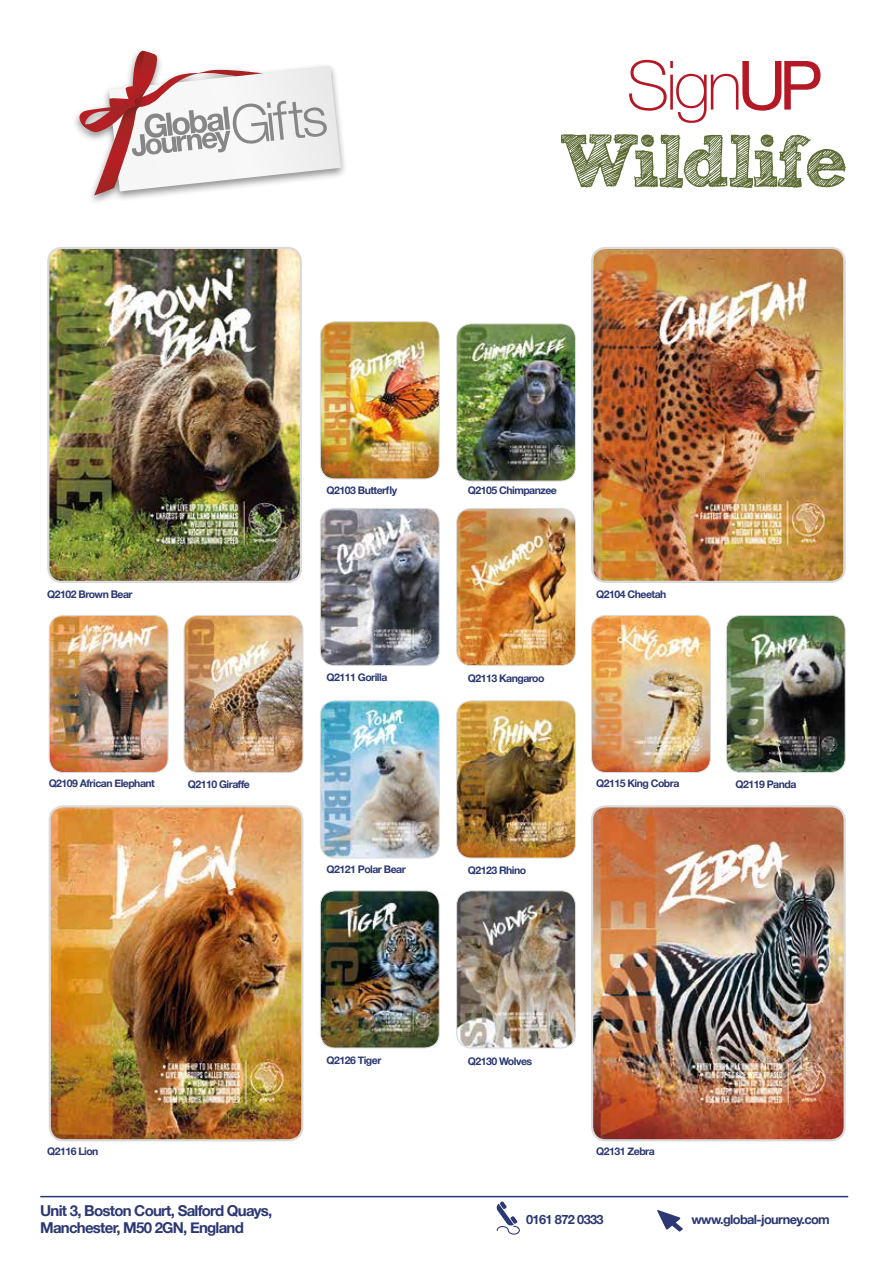
<style>
.page{position:relative;width:893px;height:1263px;background:#fff}
.page>*{position:absolute;margin:0;border:0;box-sizing:border-box;transform-origin:0 0}
.t1{font:700 73.95px "freeversion Sketch Block";letter-spacing:-.05em;color:#5c6b34}
.t2{font:100 67.95px "Helvetica Neue";color:#b51824}
.t3{font:700 15px/16.5px "Helvetica Neue";letter-spacing:-.05em;color:#2b3873}
.t4{font:700 12.75px "Helvetica Neue";letter-spacing:-.05em;color:#2b3873}
.t5{font:700 10.5px "Helvetica Neue";letter-spacing:-.05em;color:#2b3873}
.s1{font-weight:400}
</style>
<div class="page">
<svg style="left:75px;top:51px;width:266px;height:146px"></svg>
<hr style="left:40px;top:1196px;width:808px;height:1px;background:#283583">
<svg style="left:496px;top:1201px;width:24px;height:33px"></svg>
<svg style="left:657px;top:1210px;width:26px;height:21px"></svg>
<img style="left:458px;top:325px;width:117px;height:156px">
<div style="left:456px;top:323px;width:120px;height:158px;border:1px solid #dadada;border-radius:15px"></div>
<img style="left:320px;top:323px;width:118px;height:156px">
<div style="left:320px;top:321px;width:120px;height:158px;border:1px solid #dadada;border-radius:15px"></div>
<img style="left:49px;top:615px;width:118px;height:157px">
<div style="left:49px;top:615px;width:120px;height:158px;border:1px solid #dadada;border-radius:15px"></div>
<img style="left:458px;top:508px;width:117px;height:158px">
<div style="left:456px;top:508px;width:120px;height:158px;border:1px solid #dadada;border-radius:15px"></div>
<img style="left:591px;top:615px;width:118px;height:157px">
<div style="left:591px;top:615px;width:120px;height:158px;border:1px solid #dadada;border-radius:15px"></div>
<img style="left:726px;top:615px;width:118px;height:157px">
<div style="left:726px;top:615px;width:120px;height:158px;border:1px solid #dadada;border-radius:15px"></div>
<img style="left:320px;top:702px;width:119px;height:156px">
<div style="left:320px;top:700px;width:120px;height:158px;border:1px solid #dadada;border-radius:15px"></div>
<img style="left:458px;top:702px;width:117px;height:156px">
<div style="left:456px;top:700px;width:120px;height:158px;border:1px solid #dadada;border-radius:15px"></div>
<img style="left:320px;top:892px;width:119px;height:156px">
<div style="left:320px;top:890px;width:120px;height:158px;border:1px solid #dadada;border-radius:15px"></div>
<img style="left:594px;top:250px;width:249px;height:330px">
<div style="left:591px;top:247px;width:255px;height:336px;border:2px solid #dadada;border-radius:14px"></div>
<img style="left:50px;top:250px;width:249px;height:330px">
<div style="left:47px;top:247px;width:255px;height:336px;border:2px solid #dadada;border-radius:14px"></div>
<img style="left:593px;top:808px;width:250px;height:331px">
<div style="left:591px;top:805px;width:255px;height:336px;border:2px solid #dadada;border-radius:14px"></div>
<img style="left:51px;top:808px;width:251px;height:332px">
<div style="left:49px;top:805px;width:254px;height:336px;border:2px solid #dadada;border-radius:14px"></div>
<img style="left:184px;top:615px;width:119px;height:157px">
<div style="left:184px;top:615px;width:119px;height:158px;border:1px solid #dadada;border-radius:15px"></div>
<img style="left:320px;top:508px;width:118px;height:158px">
<div style="left:320px;top:508px;width:120px;height:158px;border:1px solid #dadada;border-radius:15px"></div>
<img style="left:458px;top:892px;width:117px;height:156px">
<div style="left:456px;top:890px;width:120px;height:158px;border:1px solid #dadada;border-radius:15px"></div>
<h2 class="t2" style="left:626px;top:34px;width:198px">Sign<span class="s1">UP</span></h2>
<h1 class="t1" style="left:558px;top:134px;width:292px">Wildlife</h1>
<p class="t5" style="left:327px;top:482px;width:72px">Q2103 Butterfly</p>
<p class="t5" style="left:468px;top:482px;width:90px">Q2105 Chimpanzee</p>
<p class="t5" style="left:47px;top:586px;width:87px">Q2102 Brown Bear</p>
<p class="t5" style="left:596px;top:586px;width:72px">Q2104 Cheetah</p>
<p class="t5" style="left:49px;top:775px;width:108px">Q2109 African Elephant</p>
<p class="t5" style="left:188px;top:776px;width:64px">Q2110 Giraffe</p>
<p class="t5" style="left:327px;top:669px;width:62px">Q2111 Gorilla</p>
<p class="t5" style="left:468px;top:670px;width:78px">Q2113 Kangaroo</p>
<p class="t5" style="left:327px;top:861px;width:81px">Q2121 Polar Bear</p>
<p class="t5" style="left:468px;top:862px;width:60px">Q2123 Rhino</p>
<p class="t5" style="left:596px;top:775px;width:85px">Q2115 King Cobra</p>
<p class="t5" style="left:735px;top:776px;width:62px">Q2119 Panda</p>
<p class="t5" style="left:327px;top:1052px;width:56px">Q2126 Tiger</p>
<p class="t5" style="left:468px;top:1053px;width:66px">Q2130 Wolves</p>
<p class="t5" style="left:47px;top:1143px;width:53px">Q2116 Lion</p>
<p class="t5" style="left:596px;top:1143px;width:60px">Q2131 Zebra</p>
<h3 class="t3" style="left:40px;top:1203px;width:234px">Unit 3, Boston Court, Salford Quays,<br>Manchester, M50 2GN, England</h3>
<p class="t4" style="left:526px;top:1210px;width:79px">0161 872 0333</p>
<p class="t4" style="left:691px;top:1210px;width:140px">www.global-journey.com</p>
</div>
